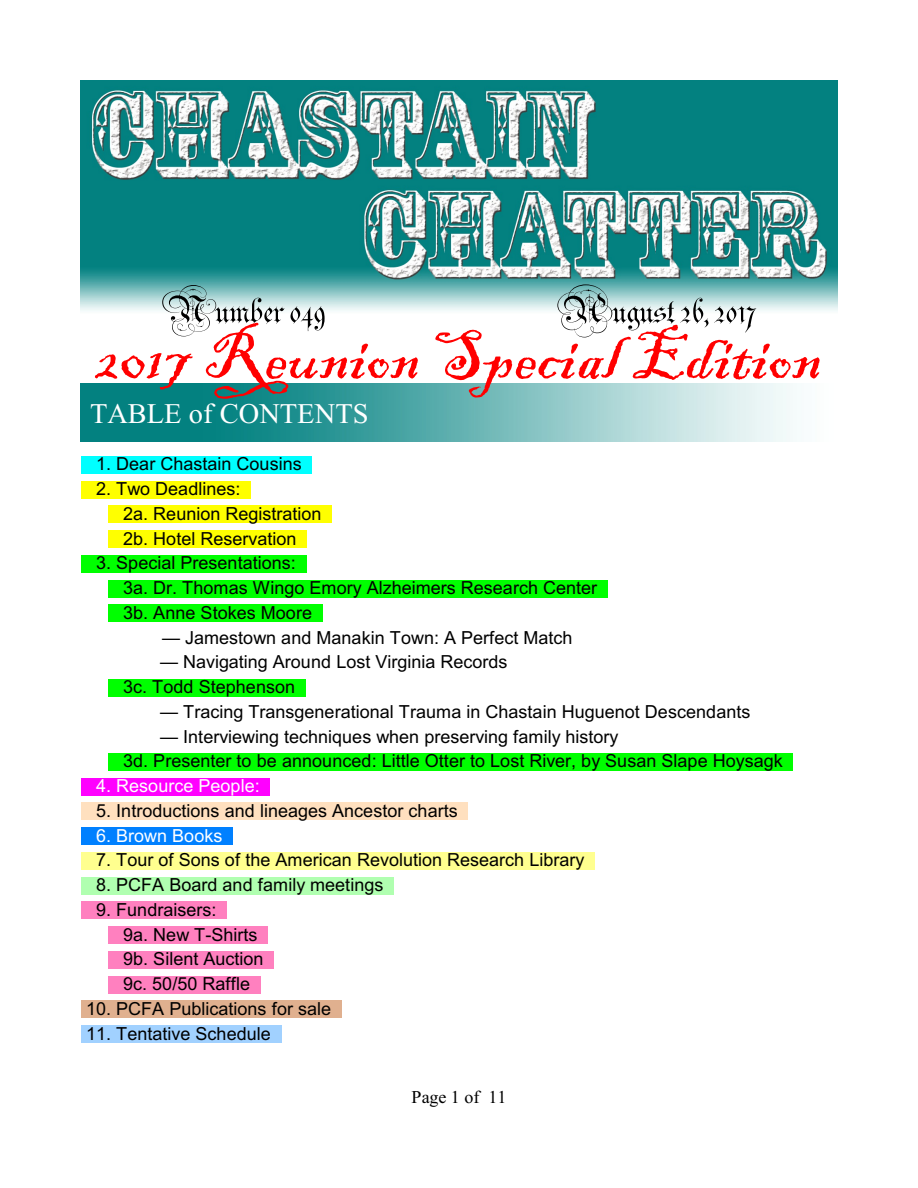
<style>
.page{position:relative;width:918px;height:1188px;background:#fff}
.page>*{position:absolute;margin:0;border:0;box-sizing:border-box;transform-origin:0 0}
.t1{font:72px "Blackadder ITC";color:#f00}
.t2{font:60px "Parchment";color:#000}
.t3{font:28.5px "Times New Roman";color:#fff}
.t4{font:18px/24.8px "Arial";color:#000}
.t5{font:18px "Arial";color:#fff}
.t6{font:18px "Times New Roman";color:#000}
</style>
<div class="page">
<img style="left:81px;top:81px;width:756px;height:230px">
<img style="left:81px;top:383px;width:712px;height:59px">
<div style="left:81px;top:456px;width:231px;height:18px;background:#0ff"></div>
<div style="left:81px;top:481px;width:170px;height:18px;background:#ff0"></div>
<div style="left:108px;top:505px;width:224px;height:18px;background:#ff0"></div>
<div style="left:108px;top:530px;width:199px;height:18px;background:#ff0"></div>
<div style="left:81px;top:555px;width:225px;height:18px;background:#0f0"></div>
<div style="left:108px;top:580px;width:500px;height:18px;background:#0f0"></div>
<div style="left:108px;top:604px;width:214px;height:18px;background:#0f0"></div>
<div style="left:108px;top:679px;width:197px;height:18px;background:#0f0"></div>
<div style="left:108px;top:753px;width:685px;height:18px;background:#0f0"></div>
<div style="left:81px;top:778px;width:189px;height:18px;background:#f0f"></div>
<div style="left:81px;top:802px;width:387px;height:18px;background:#ffe0bf"></div>
<div style="left:81px;top:827px;width:152px;height:18px;background:#0080ff"></div>
<div style="left:81px;top:852px;width:514px;height:18px;background:#ffff8f"></div>
<div style="left:81px;top:877px;width:312px;height:18px;background:#b0ffb0"></div>
<div style="left:81px;top:901px;width:146px;height:18px;background:#ff80bf"></div>
<div style="left:108px;top:926px;width:159px;height:18px;background:#ff80bf"></div>
<div style="left:108px;top:951px;width:166px;height:18px;background:#ff80bf"></div>
<div style="left:108px;top:976px;width:152px;height:18px;background:#ff80bf"></div>
<div style="left:81px;top:1000px;width:260px;height:18px;background:#e0b08f"></div>
<div style="left:81px;top:1025px;width:200px;height:18px;background:#a1d1ff"></div>
<h2 class="t2" style="left:162px;top:266px;width:165px">Number 049</h2>
<h2 class="t2" style="left:557px;top:266px;width:200px">August 26, 2017</h2>
<h1 class="t1" style="left:96px;top:313px;width:727px">2017 Reunion Special Edition</h1>
<h3 class="t3" style="left:90px;top:403px;width:280px">TABLE of CONTENTS</h3>
<p class="t4" style="left:96px;top:453px;width:207px">1. Dear Chastain Cousins</p>
<p class="t4" style="left:123px;top:478px;width:200px;text-indent:-27px">2. Two Deadlines:<br>2a. Reunion Registration<br>2b. Hotel Reservation</p>
<p class="t4" style="left:123px;top:552px;width:476px;text-indent:-27px">3. Special Presentations:<br>3a. Dr. Thomas Wingo Emory Alzheimers Research Center<br>3b. Anne Stokes Moore</p>
<p class="t4" style="left:162px;top:626px;width:412px">— Jamestown and Manakin Town: A Perfect Match</p>
<p class="t4" style="left:123px;top:651px;width:386px;text-indent:37px">— Navigating Around Lost Virginia Records<br>3c. Todd Stephenson</p>
<p class="t4" style="left:160px;top:701px;width:592px">— Tracing Transgenerational Trauma in Chastain Huguenot Descendants</p>
<p class="t4" style="left:123px;top:725px;width:661px;text-indent:37px">— Interviewing techniques when preserving family history<br>3d. Presenter to be announced: Little Otter to Lost River, by Susan Slape Hoysagk</p>
<p class="t5" style="left:96px;top:779px;width:165px">4. Resource People:</p>
<p class="t4" style="left:96px;top:800px;width:363px">5. Introductions and lineages Ancestor charts</p>
<p class="t5" style="left:96px;top:828px;width:128px">6. Brown Books</p>
<p class="t4" style="left:96px;top:849px;width:490px">7. Tour of Sons of the American Revolution Research Library</p>
<p class="t4" style="left:96px;top:874px;width:289px">8. PCFA Board and family meetings</p>
<p class="t4" style="left:123px;top:899px;width:142px;text-indent:-27px">9. Fundraisers:<br>9a. New T-Shirts<br>9b. Silent Auction<br>9c. 50/50 Raffle</p>
<p class="t4" style="left:86px;top:998px;width:247px">10. PCFA Publications for sale</p>
<p class="t4" style="left:86px;top:1022px;width:186px">11. Tentative Schedule</p>
<p class="t6" style="left:412px;top:1090px;width:96px">Page 1 of 11</p>
</div>
